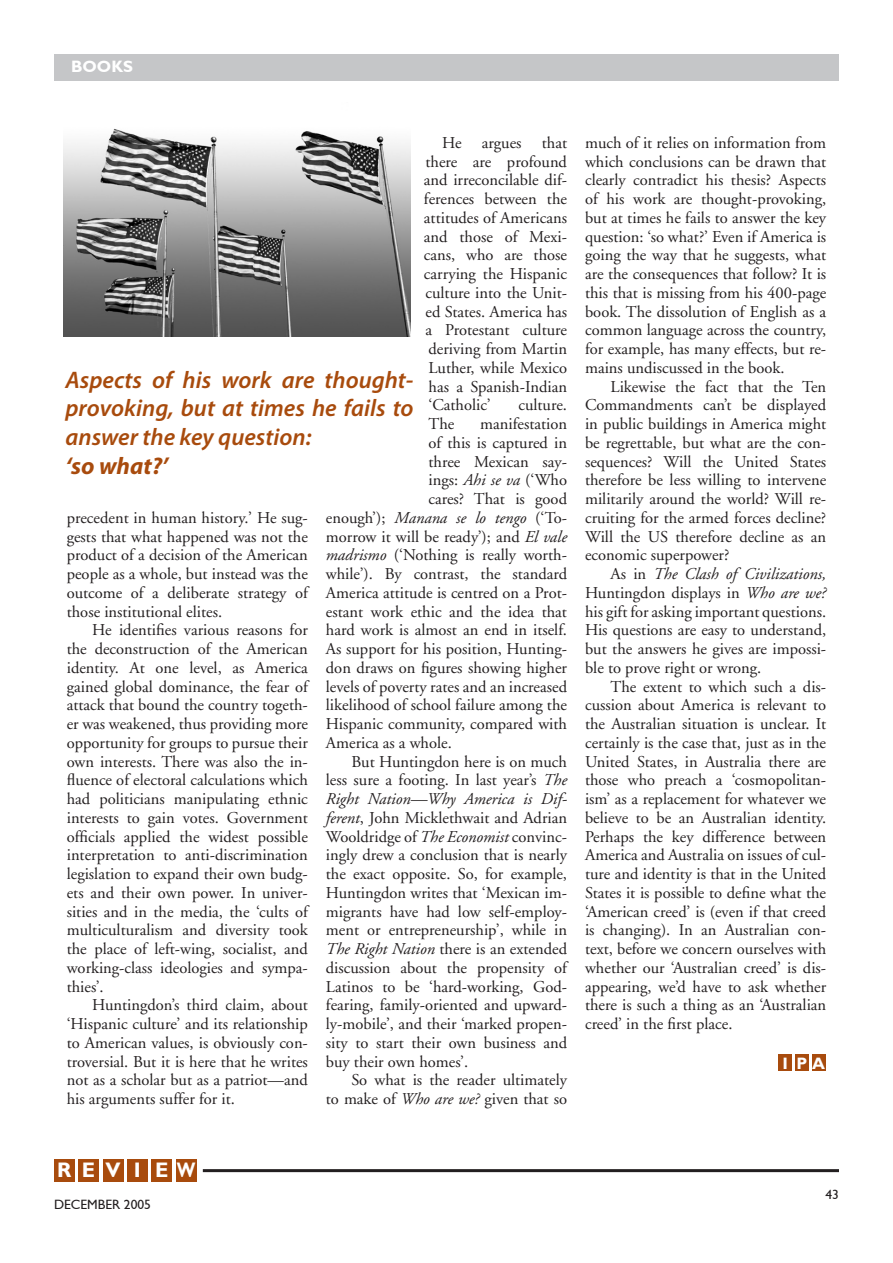
<style>
.page{position:relative;width:893px;height:1263px;background:#fff}
.page>*{position:absolute;margin:0;border:0;box-sizing:border-box;transform-origin:0 0}
.t1{font:italic 600 24px/28.8px "Myriad Pro";color:#a84b0d;text-align:justify}
.t2{font:italic 700 24px "Myriad Pro";color:#a84b0d}
.t3{font:700 21px "Gill Sans";color:#fff}
.Default{font:16.5px/18.8px "Adobe Garamond";color:#231f20;text-align:justify}
.Default-2{font:italic 16.5px "Adobe Garamond";color:#231f20}
.t4{font:700 16.5px "Gill Sans";color:#fff}
.t5{font:13.5px "Gill Sans";color:#231f20}
.s1{font-style:italic}
.s2{font-style:normal}
</style>
<div class="page">
<hr style="left:203px;top:1169px;width:636px;height:3px;background:#231f20">
<div style="left:54px;top:1159px;width:21px;height:23px;background:#a84b0d"></div>
<div style="left:78px;top:1159px;width:21px;height:23px;background:#a84b0d"></div>
<div style="left:103px;top:1159px;width:20px;height:23px;background:#a84b0d"></div>
<div style="left:127px;top:1159px;width:21px;height:23px;background:#a84b0d"></div>
<div style="left:152px;top:1159px;width:20px;height:23px;background:#a84b0d"></div>
<div style="left:176px;top:1159px;width:20px;height:23px;background:#a84b0d"></div>
<div style="left:54px;top:54px;width:785px;height:27px;background:#c5c6c8"></div>
<img style="left:64px;top:128px;width:347px;height:208px">
<div style="left:778px;top:1054px;width:14px;height:17px;background:#a84b0d"></div>
<div style="left:795px;top:1054px;width:14px;height:17px;background:#a84b0d"></div>
<div style="left:811px;top:1054px;width:14px;height:17px;background:#a84b0d"></div>
<p class="t4" style="left:71px;top:57px;width:64px">BOOKS</p>
<p class="Default" style="left:424px;top:134px;width:145px;text-indent:18px">He argues that there are profound and irreconcilable dif&shy;ferences between the attitudes of Americans and those of Mexi&shy;cans, who are those carrying the Hispanic culture into the Unit&shy;ed States. America has a Protestant culture deriving from Martin Luther, while Mexico has a Spanish-Indian ‘Catholic’</p>
<p class="t1" style="left:66px;top:366px;width:350px">Aspects of his work are thought&shy;provoking, but at times he fails to answer the key question:</p>
<p class="t2" style="left:66px;top:453px;width:104px">‘so what?’</p>
<p class="Default" style="left:518px;top:396px;width:50px">culture.</p>
<p class="Default" style="left:429px;top:415px;width:27px">The</p>
<p class="Default" style="left:480px;top:415px;width:88px">manifestation</p>
<p class="Default" style="left:429px;top:434px;width:140px">of this is captured in</p>
<p class="Default" style="left:429px;top:452px;width:140px">three Mexican say-</p>
<p class="Default" style="left:429px;top:471px;width:140px">ings: <span class="s1">Ahi se va</span> (‘Who</p>
<p class="Default" style="left:429px;top:490px;width:140px">cares? That is good</p>
<p class="Default-2" style="left:326px;top:509px;width:243px"><span class="s2">enough’);</span> Manana se lo tengo <span class="s2">(‘To-</span></p>
<p class="Default" style="left:326px;top:527px;width:243px">morrow it will be ready’); and <span class="s1">El vale</span></p>
<p class="Default" style="left:326px;top:546px;width:243px"><span class="s1">madrismo</span> (‘Nothing is really worth-</p>
<p class="Default" style="left:326px;top:565px;width:243px">while’). By contrast, the standard</p>
<p class="Default" style="left:326px;top:584px;width:243px">America attitude is centred on a Prot-</p>
<p class="Default" style="left:326px;top:602px;width:243px">estant work ethic and the idea that</p>
<p class="Default" style="left:326px;top:621px;width:243px">hard work is almost an end in itself.</p>
<p class="Default" style="left:326px;top:640px;width:243px">As support for his position, Hunting-</p>
<p class="Default" style="left:326px;top:659px;width:243px">don draws on figures showing higher</p>
<p class="Default" style="left:326px;top:677px;width:243px">levels of poverty rates and an increased</p>
<p class="Default" style="left:326px;top:696px;width:243px">likelihood of school failure among the</p>
<p class="Default" style="left:326px;top:715px;width:243px">Hispanic community, compared with</p>
<p class="Default" style="left:326px;top:734px;width:127px">America as a whole.</p>
<p class="Default" style="left:326px;top:752px;width:243px;text-indent:26px">But Huntingdon here is on much less sure a footing. In last year’s <span class="s1">The Right Nation—Why America is Dif&shy;ferent</span>, John Micklethwait and Adrian Wooldridge of <span class="s1">The Economist</span> convinc&shy;ingly drew a conclusion that is nearly the exact opposite. So, for example, Huntingdon writes that ‘Mexican im&shy;migrants have had low self-employ&shy;ment or entrepreneurship’, while in <span class="s1">The Right Nation</span> there is an extended discussion about the propensity of Latinos to be ‘hard-working, God&shy;fearing, family-oriented and upward&shy;ly-mobile’, and their ‘marked propen&shy;sity to start their own business and buy their own homes’.</p>
<p class="Default" style="left:326px;top:1071px;width:243px;text-align:right">So what is the reader ultimately<br>to make of <span class="s1">Who are we?</span> given that so</p>
<p class="Default" style="left:67px;top:509px;width:243px">precedent in human history.’ He sug&shy;gests that what happened was not the product of a decision of the American people as a whole, but instead was the outcome of a deliberate strategy of those institutional elites.</p>
<p class="Default" style="left:67px;top:621px;width:243px;text-indent:26px">He identifies various reasons for the deconstruction of the American identity. At one level, as America gained global dominance, the fear of attack that bound the country togeth&shy;er was weakened, thus providing more opportunity for groups to pursue their own interests. There was also the in&shy;fluence of electoral calculations which had politicians manipulating ethnic interests to gain votes. Government officials applied the widest possible interpretation to anti-discrimination legislation to expand their own budg&shy;ets and their own power. In univer&shy;sities and in the media, the ‘cults of multiculturalism and diversity took the place of left-wing, socialist, and working-class ideologies and sympa&shy;thies’.</p>
<p class="Default" style="left:67px;top:996px;width:243px;text-indent:26px">Huntingdon’s third claim, about ‘Hispanic culture’ and its relationship to American values, is obviously con&shy;troversial. But it is here that he writes not as a scholar but as a patriot—and his arguments suffer for it.</p>
<p class="Default" style="left:585px;top:134px;width:243px">much of it relies on information from which conclusions can be drawn that clearly contradict his thesis? Aspects of his work are thought-provoking, but at times he fails to answer the key question: ‘so what?’ Even if America is going the way that he suggests, what are the consequences that follow? It is this that is missing from his 400-page book. The dissolution of English as a common language across the country, for example, has many effects, but re&shy;mains undiscussed in the book.</p>
<p class="Default" style="left:585px;top:377px;width:243px;text-indent:26px">Likewise the fact that the Ten Commandments can’t be displayed in public buildings in America might be regrettable, but what are the con&shy;sequences? Will the United States therefore be less willing to intervene militarily around the world? Will re&shy;cruiting for the armed forces decline?<br>Will the US therefore decline as an economic superpower?</p>
<p class="Default" style="left:585px;top:565px;width:243px;text-indent:26px">As in <span class="s1">The Clash of Civilizations, </span>Huntingdon displays in <span class="s1">Who are we? </span>his gift for asking important questions.<br>His questions are easy to understand, but the answers he gives are impossi&shy;ble to prove right or wrong.</p>
<p class="Default" style="left:585px;top:677px;width:243px;text-indent:26px">The extent to which such a dis&shy;cussion about America is relevant to the Australian situation is unclear. It certainly is the case that, just as in the United States, in Australia there are those who preach a ‘cosmopolitan&shy;ism’ as a replacement for whatever we believe to be an Australian identity.<br>Perhaps the key difference between America and Australia on issues of cul&shy;ture and identity is that in the United States it is possible to define what the ‘American creed’ is (even if that creed is changing). In an Australian con&shy;text, before we concern ourselves with whether our ‘Australian creed’ is dis&shy;appearing, we’d have to ask whether there is such a thing as an ‘Australian creed’ in the first place.</p>
<p class="t4" style="left:782px;top:1054px;width:7px">I</p>
<p class="t4" style="left:796px;top:1054px;width:30px">P A</p>
<p class="t3" style="left:57px;top:1158px;width:140px">REV I EW</p>
<p class="t5" style="left:54px;top:1196px;width:98px">DECEMBER 2005</p>
<p class="t5" style="left:825px;top:1186px;width:13px">43</p>
</div>
